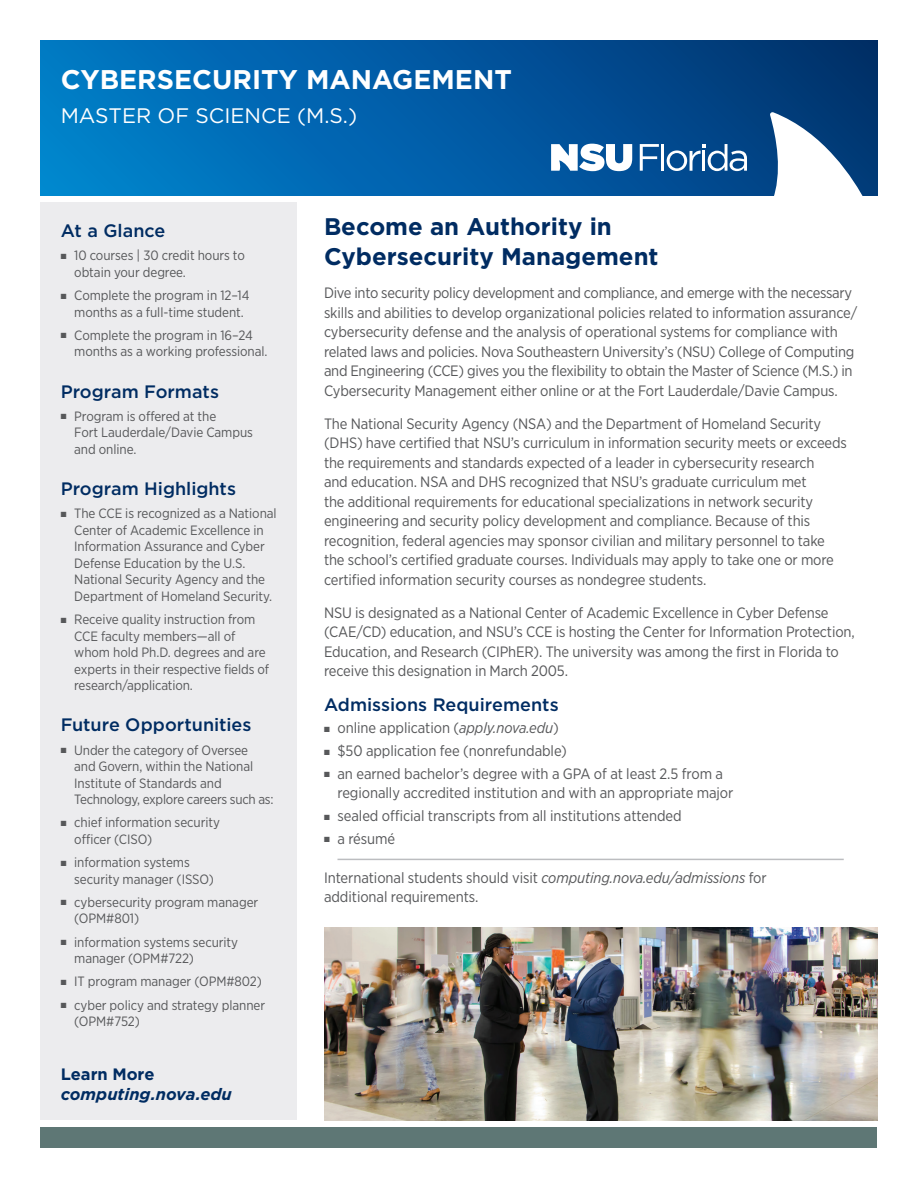
<style>
.page{position:relative;width:918px;height:1188px;background:#fff}
.page>*{position:absolute;margin:0;border:0;box-sizing:border-box;transform-origin:0 0}
.Degree_Headline{font:700 27px "Gotham";color:#fff}
.Headlines{font:700 24px/30px "Gotham";color:#002c62}
.Degree_Level{font:21px "Gotham";color:#fff}
.Second_HeadLines{font:500 18px "Gotham";color:#002c62}
.Learn_More{font:italic 700 16.5px/19.8px "Gotham";letter-spacing:-.005em;color:#002c62}
.Body_Copy{font:15px/19.5px "Gotham Narrow";letter-spacing:-.01em;color:#57585a}
.t1{font:13.5px/16.5px "Gotham Narrow";letter-spacing:-.005em;color:#57585a}
.s1{font-style:normal}
.s2{font-style:italic}
</style>
<div class="page">
<div style="left:40px;top:1127px;width:838px;height:21px;background:#5e7775"></div>
<div style="left:40px;top:40px;width:838px;height:156px;background:linear-gradient(to right,#0080cf,#013271)"></div>
<svg style="left:770px;top:112px;width:96px;height:84px"></svg>
<svg style="left:640px;top:144px;width:19px;height:27px"></svg>
<hr style="left:661px;top:144px;width:3px;height:27px;background:#fff">
<svg style="left:667px;top:144px;width:80px;height:27px"></svg>
<svg style="left:551px;top:144px;width:81px;height:27px"></svg>
<hr style="left:338px;top:859px;width:506px;height:1px;background:#bcbdc0">
<div style="left:40px;top:202px;width:257px;height:918px;background:#ececee"></div>
<img style="left:324px;top:928px;width:554px;height:192px">
<p class="Degree_Headline" style="left:61px;top:62px;width:453px">CYBERSECURITY MANAGEMENT</p>
<p class="Degree_Level" style="left:61px;top:102px;width:298px">MASTER OF SCIENCE (M.S.)</p>
<p class="Second_HeadLines" style="left:61px;top:219px;width:106px">At a Glance</p>
<p class="t1" style="left:74px;top:247px;width:172px;text-indent:-14px">■ 10 courses | 30 credit hours to obtain your degree.</p>
<p class="t1" style="left:61px;top:287px;width:190px;text-align:center">■ Complete the program in 12–14 months as a full-time student.</p>
<p class="t1" style="left:74px;top:327px;width:195px;text-indent:-14px">■ Complete the program in 16–24 months as a working professional.</p>
<p class="Second_HeadLines" style="left:61px;top:380px;width:160px">Program Formats</p>
<p class="t1" style="left:74px;top:408px;width:180px;text-indent:-14px">■ Program is offered at the<br>Fort Lauderdale/Davie Campus and online.</p>
<p class="Second_HeadLines" style="left:61px;top:477px;width:177px">Program Highlights</p>
<p class="t1" style="left:74px;top:505px;width:204px;text-indent:-14px">■ The CCE is recognized as a National Center of Academic Excellence in Information Assurance and Cyber Defense Education by the U.S.<br>National Security Agency and the Department of Homeland Security.</p>
<p class="t1" style="left:74px;top:611px;width:196px;text-indent:-14px">■ Receive quality instruction from<br>CCE faculty members—all of whom hold Ph.D. degrees and are experts in their respective fields of research/application.</p>
<p class="Second_HeadLines" style="left:61px;top:713px;width:192px">Future Opportunities</p>
<p class="t1" style="left:74px;top:741px;width:201px;text-indent:-14px">■ Under the category of Oversee<br>and Govern, within the National<br>Institute of Standards and<br>Technology, explore careers such as:</p>
<p class="t1" style="left:74px;top:814px;width:147px;text-indent:-14px">■ chief information security officer (CISO)</p>
<p class="t1" style="left:74px;top:854px;width:141px;text-indent:-14px">■ information systems security manager (ISSO)</p>
<p class="t1" style="left:74px;top:894px;width:186px;text-indent:-14px">■ cybersecurity program manager (OPM#801)</p>
<p class="t1" style="left:74px;top:933px;width:165px;text-indent:-14px">■ information systems security manager (OPM#722)</p>
<p class="t1" style="left:61px;top:973px;width:203px">■ IT program manager (OPM#802)</p>
<p class="t1" style="left:74px;top:996px;width:192px;text-indent:-14px">■ cyber policy and strategy planner (OPM#752)</p>
<p class="Learn_More" style="left:61px;top:1065px;width:173px"><span class="s1">Learn More </span>computing.nova.edu</p>
<p class="Headlines" style="left:324px;top:212px;width:336px">Become an Authority in<br>Cybersecurity Management</p>
<p class="Body_Copy" style="left:324px;top:283px;width:535px">Dive into security policy development and compliance, and emerge with the necessary skills and abilities to develop organizational policies related to information assurance/ cybersecurity defense and the analysis of operational systems for compliance with related laws and policies. Nova Southeastern University’s (NSU) College of Computing and Engineering (CCE) gives you the flexibility to obtain the Master of Science (M.S.) in Cybersecurity Management either online or at the Fort Lauderdale/Davie Campus.</p>
<p class="Body_Copy" style="left:324px;top:413px;width:524px">The National Security Agency (NSA) and the Department of Homeland Security (DHS) have certified that NSU’s curriculum in information security meets or exceeds the requirements and standards expected of a leader in cybersecurity research<br>and education. NSA and DHS recognized that NSU’s graduate curriculum met<br>the additional requirements for educational specializations in network security engineering and security policy development and compliance. Because of this recognition, federal agencies may sponsor civilian and military personnel to take the school’s certified graduate courses. Individuals may apply to take one or more certified information security courses as nondegree students.</p>
<p class="Body_Copy" style="left:324px;top:602px;width:532px">NSU is designated as a National Center of Academic Excellence in Cyber Defense (CAE/CD) education, and NSU’s CCE is hosting the Center for Information Protection, Education, and Research (CIPhER). The university was among the first in Florida to receive this designation in March 2005.</p>
<p class="Second_HeadLines" style="left:324px;top:693px;width:236px">Admissions Requirements</p>
<p class="Body_Copy" style="left:324px;top:718px;width:236px">■ online application (<span class="s2">apply.nova.edu</span>)</p>
<p class="Body_Copy" style="left:324px;top:741px;width:245px">■ $50 application fee (nonrefundable)</p>
<p class="Body_Copy" style="left:338px;top:764px;width:398px;text-indent:-14px">■ an earned bachelor’s degree with a GPA of at least 2.5 from a regionally accredited institution and with an appropriate major</p>
<p class="Body_Copy" style="left:324px;top:806px;width:359px">■ sealed official transcripts from all institutions attended</p>
<p class="Body_Copy" style="left:324px;top:829px;width:73px">■ a résumé</p>
<p class="Body_Copy" style="left:324px;top:868px;width:444px">International students should visit <span class="s2">computing.nova.edu/admissions</span> for additional requirements.</p>
</div>
